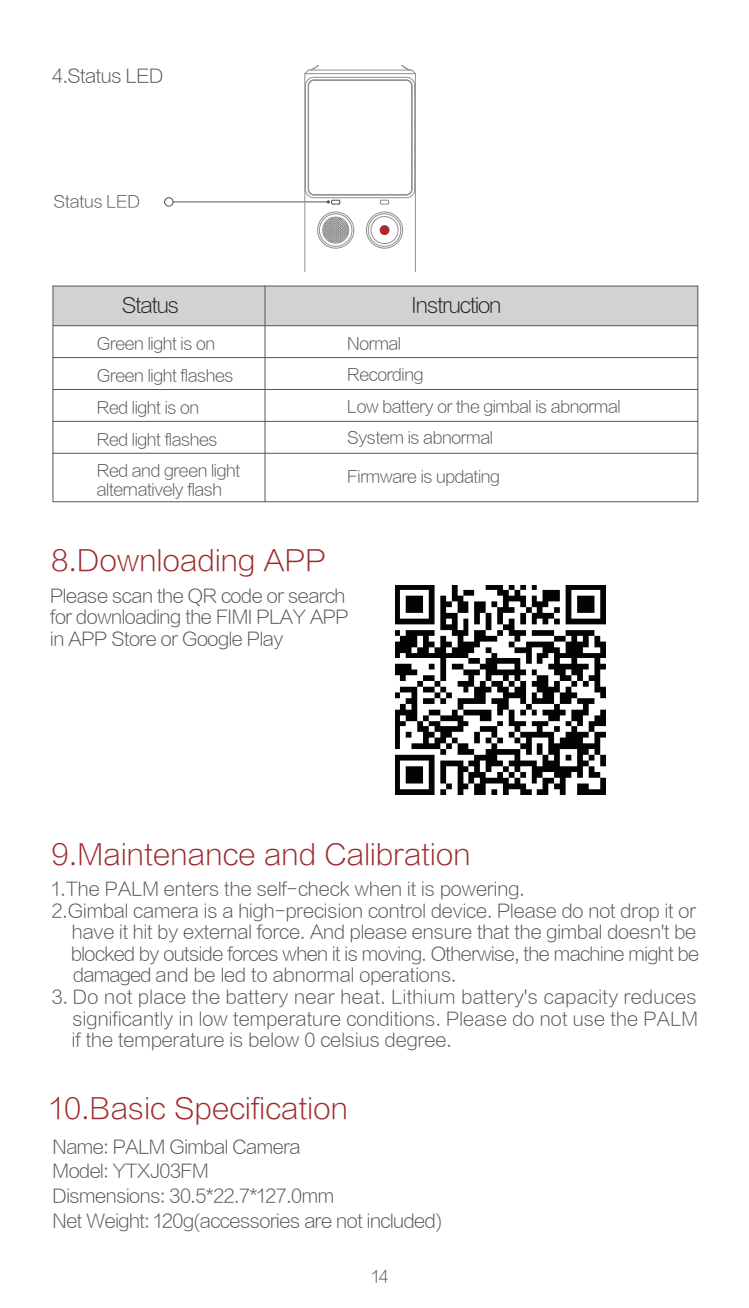
<style>
.page{position:relative;width:749px;height:1308px;background:#fff}
.page>*{position:absolute;margin:0;border:0;box-sizing:border-box;transform-origin:0 0}
.t1{font:28px "FZLTXHK GBK1 0";letter-spacing:.01em;color:#9e2a2d}
.t2{font:20px "FZLTXHK GBK1 0";letter-spacing:-.05em;color:#231f20}
.t3{font:18px/21.6px "FZLTXHK GBK1 0";letter-spacing:-.025em;color:#54555a}
.t4{font:18px "FZLTXHK GBK1 0";letter-spacing:-.005em;color:#54555a}
.t5{font:18px "FZLTXHK GBK1 0";color:#54555a}
.t6{font:16px/31.6px "FZLTXHK GBK1 0";letter-spacing:-.025em;color:#54555a}
.t7{font:16px "FZLTXHK GBK1 0";letter-spacing:-.005em;color:#54555a}
</style>
<div class="page">
<img style="left:395px;top:585px;width:210px;height:209px">
<div style="left:53px;top:286px;width:644px;height:40px;background:#d1d2d4"></div>
<div style="left:164px;top:197px;width:9px;height:9px;border:1px solid #54555a;border-radius:50%"></div>
<hr style="left:173px;top:201px;width:155px;height:2px;background:#54555a">
<svg style="left:366px;top:211px;width:37px;height:38px"></svg>
<hr style="left:305px;top:88px;width:1px;height:35px;background:#8e9091">
<div style="left:379px;top:225px;width:10px;height:10px;background:#a8292e;border-radius:50%"></div>
<div style="left:370px;top:216px;width:28px;height:28px;border:1px solid #8e9091;border-radius:50%"></div>
<div style="left:368px;top:213px;width:33px;height:34px;border:1px solid #8e9091;border-radius:50%"></div>
<hr style="left:414px;top:74px;width:2px;height:197px;background:#8e9091">
<hr style="left:411px;top:86px;width:1px;height:103px;background:#8e9091">
<svg style="left:305px;top:123px;width:110px;height:82px"></svg>
<hr style="left:307px;top:86px;width:2px;height:103px;background:#8e9091">
<hr style="left:304px;top:74px;width:1px;height:197px;background:#8e9091">
<svg style="left:317px;top:211px;width:37px;height:38px"></svg>
<svg style="left:304px;top:66px;width:112px;height:22px"></svg>
<hr style="left:53px;top:285px;width:644px;height:2px;background:#54555a">
<hr style="left:53px;top:325px;width:644px;height:1px;background:#54555a">
<hr style="left:53px;top:357px;width:644px;height:1px;background:#54555a">
<hr style="left:53px;top:389px;width:644px;height:1px;background:#54555a">
<hr style="left:53px;top:421px;width:644px;height:1px;background:#54555a">
<hr style="left:53px;top:501px;width:644px;height:1px;background:#54555a">
<hr style="left:53px;top:452px;width:644px;height:2px;background:#54555a">
<hr style="left:52px;top:286px;width:2px;height:216px;background:#54555a">
<hr style="left:264px;top:286px;width:1px;height:216px;background:#54555a">
<hr style="left:697px;top:286px;width:1px;height:216px;background:#54555a">
<p class="t3" style="left:52px;top:65px;width:112px">4.Status LED</p>
<p class="t7" style="left:53px;top:193px;width:88px">Status LED</p>
<p class="t2" style="left:122px;top:295px;width:59px">Status</p>
<p class="t2" style="left:411px;top:295px;width:91px">Instruction</p>
<p class="t6" style="left:97px;top:328px;width:120px">Green light is on</p>
<p class="t6" style="left:347px;top:328px;width:275px">Normal<br>Recording<br>Low battery or the gimbal is abnormal<br>System is abnormal</p>
<p class="t6" style="left:347px;top:460px;width:154px">Firmware is updating</p>
<p class="t6" style="left:97px;top:360px;width:145px">Green light flashes<br>Red light is on<br>Red light flashes<br>Red and green light</p>
<p class="t6" style="left:97px;top:474px;width:127px">alternatively flash</p>
<h1 class="t1" style="left:51px;top:545px;width:276px">8.Downloading APP</h1>
<p class="t3" style="left:50px;top:585px;width:300px">Please scan the QR code or search for downloading the FIMI PLAY APP in APP Store or Google Play</p>
<h1 class="t1" style="left:52px;top:840px;width:420px">9.Maintenance and Calibration</h1>
<p class="t5" style="left:52px;top:879px;width:474px">1.The PALM enters the self-check when it is powering.</p>
<p class="t4" style="left:52px;top:901px;width:645px">2.Gimbal camera is a high-precision control device. Please do not drop it or</p>
<p class="t4" style="left:72px;top:922px;width:625px">have it hit by external force. And please ensure that the gimbal doesn't be</p>
<p class="t3" style="left:71px;top:943px;width:629px">blocked by outside forces when it is moving. Otherwise, the machine might be</p>
<p class="t5" style="left:73px;top:965px;width:384px">damaged and be led to abnormal operations.</p>
<p class="t3" style="left:72px;top:986px;width:627px;text-align:justify;text-indent:-20px">3. Do not place the battery near heat. Lithium battery's capacity reduces significantly in low temperature conditions. Please do not use the PALM if the temperature is below 0 celsius degree.</p>
<h1 class="t1" style="left:50px;top:1093px;width:299px">10.Basic Specification</h1>
<p class="t3" style="left:53px;top:1134px;width:391px;line-height:24.8px">Name: PALM Gimbal Camera<br>Model: YTXJ03FM<br>Dismensions: 30.5*22.7*127.0mm<br>Net Weight: 120g(accessories are not included)</p>
<p class="t6" style="left:372px;top:1260px;width:18px">14</p>
</div>
